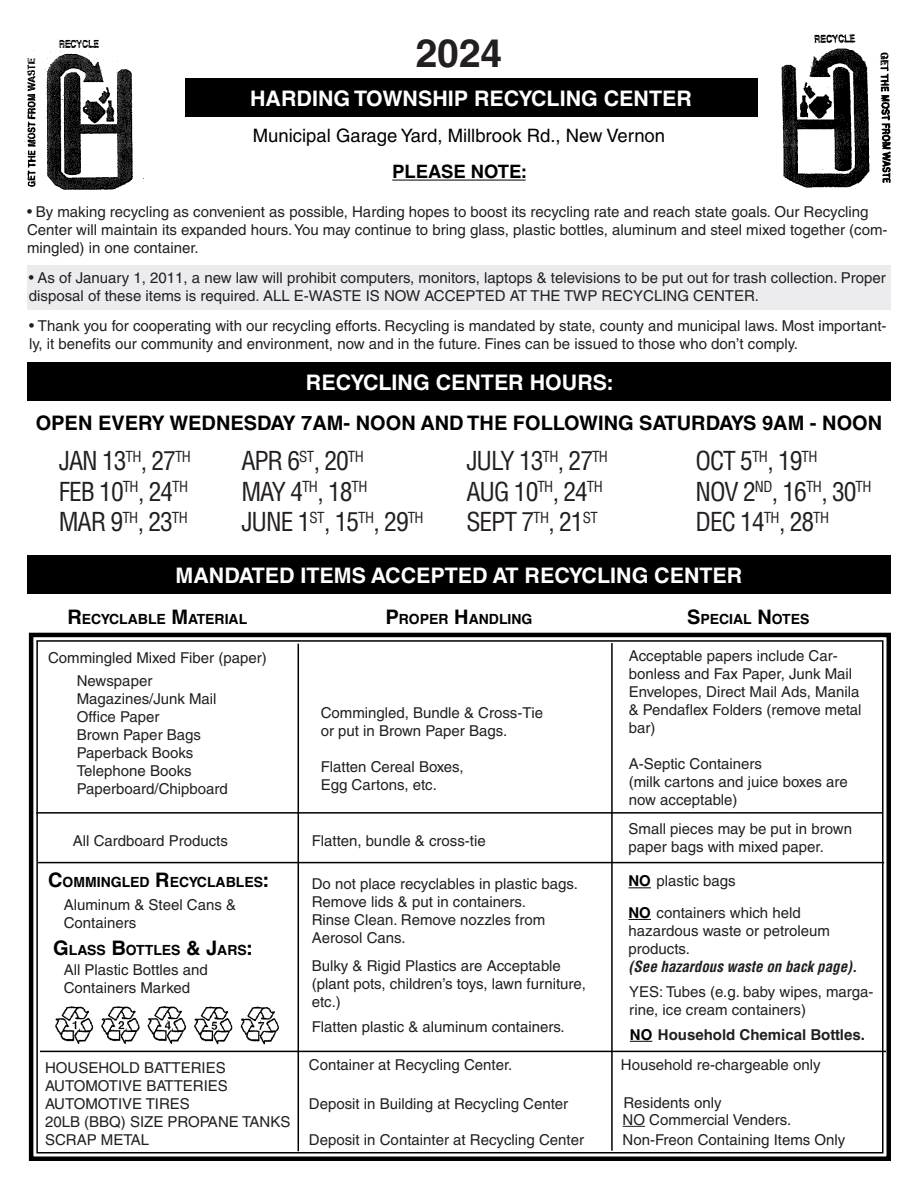
<style>
.page{position:relative;width:918px;height:1188px;background:#fff}
.page>*{position:absolute;margin:0;border:0;box-sizing:border-box;transform-origin:0 0}
.t1{font:700 39px "Helvetica Cyr";color:#231f20}
.t2{font:condensed 25.5px "Helvetica";letter-spacing:-.04em;color:#231f20}
.t3{font:condensed 25.5px "Helvetica CE";letter-spacing:-.04em;color:#231f20}
.t4{font:700 21.45px "Helvetica Cyr";color:#fff}
.t5{font:700 19.95px "Helvetica Cyr";color:#000}
.t6{font:18.45px "Helvetica CE";color:#000}
.t7{font:700 18.45px "Helvetica Cyr";color:#000}
.t8{font:15px/18px "Helvetica CE";color:#231f20}
.t9{font:italic 700 condensed 15px "Helvetica CE";color:#231f20}
.t10{font:700 15px "Helvetica Cyr";color:#231f20}
.t11{font:700 13.95px "Helvetica Cyr";color:#000}
.s1{font-stretch:condensed}
.s2{font-size:19.95px}
.s3{font-family:"Helvetica Cyr";font-weight:700;color:#000}
.s4{color:#000}
</style>
<div class="page">
<div style="left:27px;top:265px;width:864px;height:45px;background:#ececee"></div>
<img style="left:24px;top:34px;width:867px;height:156px">
<div style="left:155px;top:27px;width:611px;height:167px;background:#fff"></div>
<div style="left:185px;top:78px;width:572px;height:39px;background:#000"></div>
<div style="left:27px;top:362px;width:864px;height:39px;background:#000"></div>
<div style="left:27px;top:555px;width:864px;height:39px;background:#000"></div>
<hr style="left:392px;top:180px;width:134px;height:1px;background:#000">
<svg style="left:28px;top:632px;width:863px;height:529px"></svg>
<hr style="left:298px;top:644px;width:1px;height:507px;background:#000">
<hr style="left:36px;top:812px;width:846px;height:2px;background:#000">
<hr style="left:38px;top:862px;width:846px;height:1px;background:#000">
<hr style="left:40px;top:1051px;width:846px;height:1px;background:#000">
<hr style="left:611px;top:643px;width:2px;height:508px;background:#000">
<p class="t1" style="left:416px;top:31px;width:88px">2024</p>
<p class="t4" style="left:250px;top:86px;width:443px">HARDING TOWNSHIP RECYCLING CENTER</p>
<p class="t6" style="left:253px;top:125px;width:414px">Municipal Garage Yard, Millbrook Rd., New Vernon</p>
<p class="t7" style="left:392px;top:161px;width:136px">PLEASE NOTE:</p>
<p class="t8" style="left:27px;top:203px;width:862px"><span class="s1">•</span> By making recycling as convenient as possible, Harding hopes to boost its recycling rate and reach state goals. Our Recycling<br>Center will maintain its expanded hours. You may continue to bring glass, plastic bottles, aluminum and steel mixed together (com&shy;mingled) in one container.</p>
<p class="t8" style="left:29px;top:269px;width:858px"><span class="s1">•</span> As of January 1, 2011, a new law will prohibit computers, monitors, laptops &amp; televisions to be put out for trash collection. Proper disposal of these items is required. ALL E-WASTE IS NOW ACCEPTED AT THE TWP RECYCLING CENTER.</p>
<p class="t8" style="left:29px;top:316px;width:859px"><span class="s1">•</span> Thank you for cooperating with our recycling efforts. Recycling is mandated by state, county and municipal laws. Most important&shy;ly, it benefits our community and environment, now and in the future. Fines can be issued to those who don’t comply.</p>
<p class="t4" style="left:306px;top:370px;width:309px">RECYCLING CENTER HOURS:</p>
<p class="t5" style="left:36px;top:412px;width:848px">OPEN EVERY WEDNESDAY 7AM- NOON AND THE FOLLOWING SATURDAYS 9AM - NOON</p>
<p class="t3" style="left:59px;top:445px;width:134px">JAN 13<sup>TH</sup>, 27<sup>TH</sup></p>
<p class="t3" style="left:59px;top:475px;width:131px">FEB 10<sup>TH</sup>, 24<sup>TH</sup></p>
<p class="t3" style="left:59px;top:506px;width:131px">MAR 9<sup>TH</sup>, 23<sup>TH</sup></p>
<p class="t3" style="left:241px;top:445px;width:124px">APR 6<sup>ST</sup>, 20<sup>TH</sup></p>
<p class="t3" style="left:241px;top:475px;width:128px">MAY 4<sup>TH</sup>, 18<sup>TH</sup></p>
<p class="t3" style="left:241px;top:506px;width:184px">JUNE 1<sup>ST</sup>, 15<sup>TH</sup>, 29<sup>TH</sup></p>
<p class="t2" style="left:466px;top:445px;width:143px">JULY 13<sup>TH</sup>, 27<sup>TH</sup></p>
<p class="t2" style="left:466px;top:475px;width:138px">AUG 10<sup>TH</sup>, 24<sup>TH</sup></p>
<p class="t2" style="left:466px;top:506px;width:133px">SEPT 7<sup>TH</sup>, 21<sup>ST</sup></p>
<p class="t2" style="left:696px;top:445px;width:123px">OCT 5<sup>TH</sup>, 19<sup>TH</sup></p>
<p class="t2" style="left:696px;top:475px;width:177px">NOV 2<sup>ND</sup>, 16<sup>TH</sup>, 30<sup>TH</sup></p>
<p class="t2" style="left:696px;top:506px;width:135px">DEC 14<sup>TH</sup>, 28<sup>TH</sup></p>
<p class="t4" style="left:176px;top:563px;width:568px">MANDATED ITEMS ACCEPTED AT RECYCLING CENTER</p>
<p class="t11" style="left:68px;top:612px;width:181px"><span class="s2">R</span>ECYCLABLE <span class="s2">M</span>ATERIAL</p>
<p class="t8" style="left:48px;top:649px;width:220px">Commingled Mixed Fiber (paper)</p>
<p class="t8" style="left:77px;top:672px;width:77px">Newspaper</p>
<p class="t8" style="left:77px;top:690px;width:141px">Magazines/Junk Mail</p>
<p class="t8" style="left:77px;top:708px;width:84px">Office Paper</p>
<p class="t8" style="left:77px;top:726px;width:126px">Brown Paper Bags</p>
<p class="t8" style="left:77px;top:744px;width:118px">Paperback Books</p>
<p class="t8" style="left:77px;top:762px;width:116px">Telephone Books</p>
<p class="t8" style="left:77px;top:780px;width:153px">Paperboard/Chipboard</p>
<p class="t8" style="left:73px;top:832px;width:157px">All Cardboard Products</p>
<p class="t11" style="left:48px;top:874px;width:222px"><span class="s2">C</span>OMMINGLED <span class="s2">R</span>ECYCLABLES<span class="s2">:</span></p>
<p class="t8" style="left:64px;top:896px;width:174px">Aluminum &amp; Steel Cans &amp;</p>
<p class="t8" style="left:64px;top:914px;width:74px">Containers</p>
<p class="t8" style="left:64px;top:961px;width:146px">All Plastic Bottles and<br>Containers Marked</p>
<p class="t11" style="left:53px;top:942px;width:201px"><span class="s2">G</span> LASS <span class="s2">B</span>OTTLES <span class="s2">&amp; J</span>ARS<span class="s2">:</span></p>
<p class="t11" style="left:385px;top:612px;width:149px"><span class="s2">P</span>ROPER <span class="s2">H</span>ANDLING</p>
<p class="t8" style="left:321px;top:704px;width:224px">Commingled, Bundle &amp; Cross-Tie</p>
<p class="t8" style="left:321px;top:722px;width:188px">or put in Brown Paper Bags.</p>
<p class="t8" style="left:321px;top:758px;width:145px">Flatten Cereal Boxes,</p>
<p class="t8" style="left:321px;top:776px;width:118px">Egg Cartons, etc.</p>
<p class="t8" style="left:312px;top:832px;width:175px">Flatten, bundle &amp; cross-tie</p>
<p class="t8" style="left:312px;top:875px;width:268px">Do not place recyclables in plastic bags.</p>
<p class="t8" style="left:312px;top:893px;width:216px">Remove lids &amp; put in containers.</p>
<p class="t8" style="left:312px;top:911px;width:235px">Rinse Clean. Remove nozzles from<br>Aerosol Cans.</p>
<p class="t8" style="left:312px;top:957px;width:250px">Bulky &amp; Rigid Plastics are Acceptable</p>
<p class="t8" style="left:312px;top:975px;width:276px">(plant pots, children’s toys, lawn furniture, etc.)</p>
<p class="t8" style="left:312px;top:1018px;width:255px">Flatten plastic &amp; aluminum containers.</p>
<p class="t8" style="left:45px;top:1059px;width:182px">HOUSEHOLD BATTERIES</p>
<p class="t8" style="left:309px;top:1056px;width:205px">Container at Recycling Center.</p>
<p class="t8" style="left:45px;top:1077px;width:184px">AUTOMOTIVE BATTERIES</p>
<p class="t8" style="left:45px;top:1095px;width:146px">AUTOMOTIVE TIRES</p>
<p class="t8" style="left:45px;top:1113px;width:247px">20LB (BBQ) SIZE PROPANE TANKS</p>
<p class="t8" style="left:45px;top:1131px;width:106px">SCRAP METAL</p>
<p class="t8" style="left:309px;top:1095px;width:261px">Deposit in Building at Recycling Center</p>
<p class="t8" style="left:309px;top:1131px;width:277px">Deposit in Containter at Recycling Center</p>
<p class="t11" style="left:687px;top:612px;width:124px"><span class="s2">S</span>PECIAL <span class="s2">N</span> OTES</p>
<p class="t8" style="left:629px;top:647px;width:234px">Acceptable papers include Car&shy;bonless and Fax Paper, Junk Mail<br>Envelopes, Direct Mail Ads, Manila &amp; Pendaflex Folders (remove metal bar)</p>
<p class="t8" style="left:629px;top:755px;width:135px">A-Septic Containers</p>
<p class="t8" style="left:629px;top:773px;width:220px">(milk cartons and juice boxes are now acceptable)</p>
<p class="t8" style="left:628px;top:820px;width:225px">Small pieces may be put in brown</p>
<p class="t8" style="left:628px;top:838px;width:197px">paper bags with mixed paper.</p>
<p class="t8" style="left:628px;top:872px;width:109px"><span class="s3">NO</span> plastic bags</p>
<p class="t8" style="left:628px;top:904px;width:203px"><span class="s3">NO</span> containers which held hazardous waste or petroleum products.</p>
<p class="t9" style="left:628px;top:957px;width:230px">(See hazardous waste on back page).</p>
<p class="t8" style="left:629px;top:982px;width:246px">YES: Tubes (e.g. baby wipes, marga&shy;rine, ice cream containers)</p>
<p class="t10" style="left:630px;top:1026px;width:237px"><span class="s4">NO</span> Household Chemical Bottles.</p>
<p class="t8" style="left:621px;top:1056px;width:201px">Household re-chargeable only</p>
<p class="t8" style="left:623px;top:1093px;width:100px">Residents only</p>
<p class="t8" style="left:623px;top:1131px;width:224px">Non-Freon Containing Items Only</p>
<p class="t8" style="left:623px;top:1111px;width:170px">NO Commercial Venders.</p>
</div>
